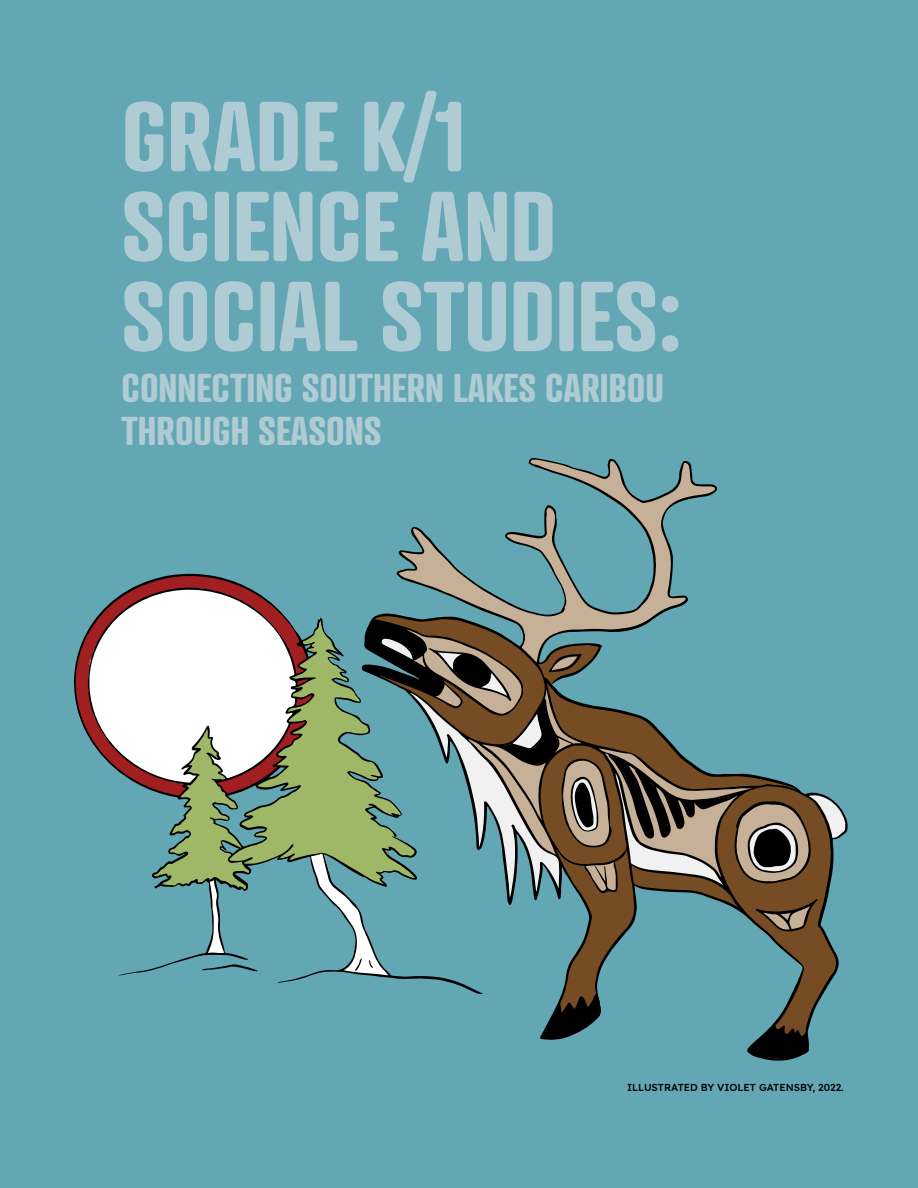
<style>
.page{position:relative;width:918px;height:1188px;background:#63a6b4}
.page>*{position:absolute;margin:0;border:0;box-sizing:border-box;transform-origin:0 0}
.t1{font:700 96px/90px "Atrament";color:#afcbd4}
.t2{font:700 39px/43.5px "Atrament";color:#afcbd4}
.t3{font:500 10.2px "Lexend";color:#000}
</style>
<div class="page">
<svg style="left:396px;top:458px;width:452px;height:603px"></svg>
<svg style="left:74px;top:574px;width:409px;height:410px"></svg>
<svg style="left:201px;top:964px;width:57px;height:8px"></svg>
<svg style="left:310px;top:615px;width:537px;height:444px"></svg>
<h1 class="t1" style="left:122px;top:89px;width:562px">GRADE K/1<br>SCIENCE AND<br>SOCIAL STUDIES:</h1>
<p class="t2" style="left:122px;top:365px;width:544px">CONNECTING SOUTHERN LAKES CARIBOU<br>THROUGH SEASONS</p>
<p class="t3" style="left:627px;top:1080px;width:218px">ILLUSTRATED BY VIOLET GATENSBY, 2022.</p>
</div>
